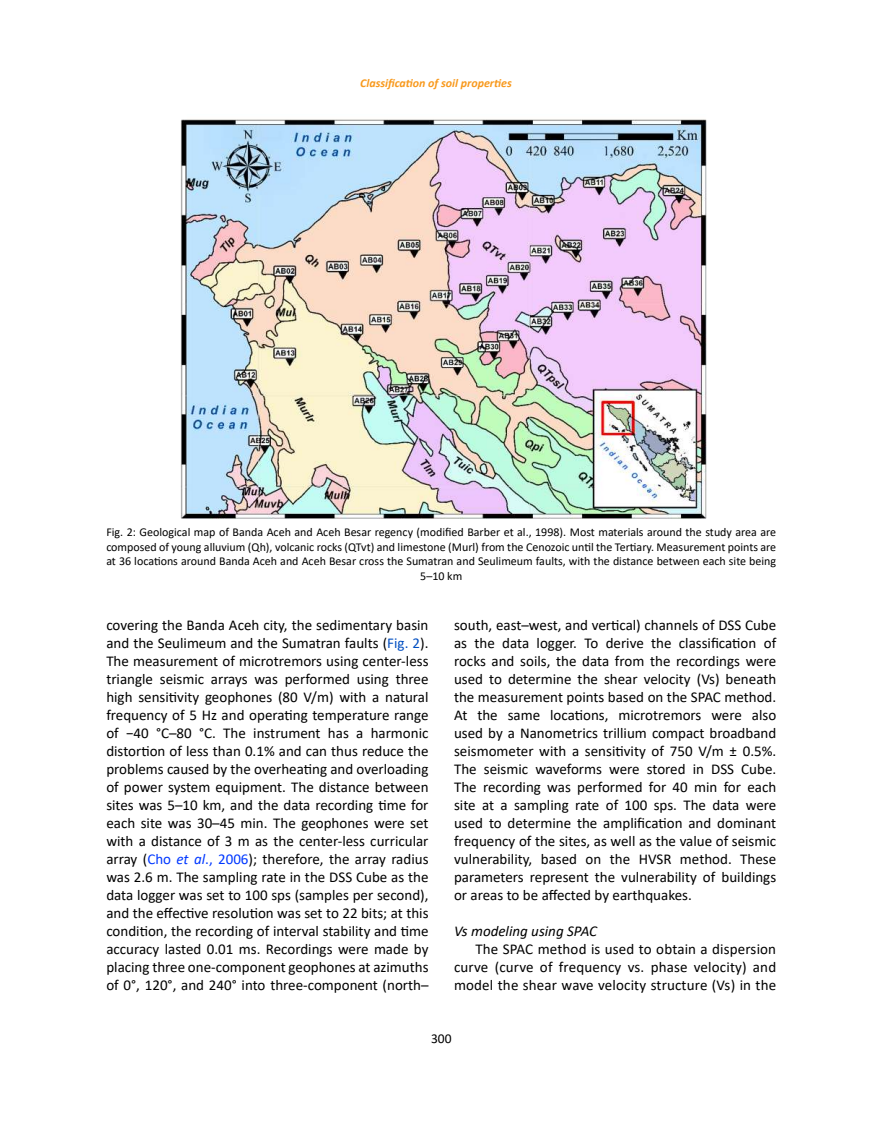
<style>
.page{position:relative;width:872px;height:1127px;background:#fff}
.page>*{position:absolute;margin:0;border:0;box-sizing:border-box;transform-origin:0 0}
.t1{font:15px/18px "Calibri";color:#000;text-align:justify}
.t2{font:italic 15px "Calibri";color:#000}
.t3{font:13.5px "Calibri";color:#000}
.t4{font:12px/14.4px "Calibri";color:#000;text-align:center}
.t5{font:italic 700 12px "Calibri";color:#f8991d}
.s1{color:#004ec1}
.s2{color:#0038ff}
.s3{font-style:italic;color:#0038ff}
</style>
<div class="page">
<img style="left:180px;top:119px;width:527px;height:400px">
<p class="t5" style="left:360px;top:75px;width:153px">Classification of soil properties</p>
<p class="t4" style="left:106px;top:525px;width:671px">Fig. 2: Geological map of Banda Aceh and Aceh Besar regency (modified Barber et al., 1998). Most materials around the study area are composed of young alluvium (Qh), volcanic rocks (QTvt) and limestone (Murl) from the Cenozoic until the Tertiary. Measurement points are at 36 locations around Banda Aceh and Aceh Besar cross the Sumatran and Seulimeum faults, with the distance between each site being 5–10 km</p>
<p class="t1" style="left:98px;top:535px;width:692px;line-height:19.8px;text-align:center">Fig. 2: Geological map of Banda Aceh and Aceh Besar regency (modified Barber et al., 1998). Most materials around the study area are composed of young alluvium (Qh), volcanic rocks (QTvt) and limestone (Murl) from the</p>
<p class="t1" style="left:106px;top:616px;width:324px">covering the Banda Aceh city, the sedimentary basin and the Seulimeum and the Sumatran faults (<span class="s1">Fig. 2</span>).<br>The measurement of microtremors using center-less triangle seismic arrays was performed using three high sensitivity geophones (80 V/m) with a natural frequency of 5 Hz and operating temperature range of −40 °C–80 °C. The instrument has a harmonic distortion of less than 0.1% and can thus reduce the problems caused by the overheating and overloading of power system equipment. The distance between sites was 5–10 km, and the data recording time for each site was 30–45 min. The geophones were set with a distance of 3 m as the center-less curricular array (<span class="s2">Cho</span> <span class="s3">et al</span><span class="s2">., 2006</span>); therefore, the array radius was 2.6 m. The sampling rate in the DSS Cube as the data logger was set to 100 sps (samples per second), and the effective resolution was set to 22 bits; at this condition, the recording of interval stability and time accuracy lasted 0.01 ms. Recordings were made by placing three one-component geophones at azimuths of 0°, 120°, and 240° into three-component (north–</p>
<p class="t1" style="left:454px;top:616px;width:324px">south, east–west, and vertical) channels of DSS Cube as the data logger. To derive the classification of rocks and soils, the data from the recordings were used to determine the shear velocity (Vs) beneath the measurement points based on the SPAC method.<br>At the same locations, microtremors were also used by a Nanometrics trillium compact broadband seismometer with a sensitivity of 750 V/m ± 0.5%.<br>The seismic waveforms were stored in DSS Cube.<br>The recording was performed for 40 min for each site at a sampling rate of 100 sps. The data were used to determine the amplification and dominant frequency of the sites, as well as the value of seismic vulnerability, based on the HVSR method. These parameters represent the vulnerability of buildings or areas to be affected by earthquakes.</p>
<p class="t2" style="left:454px;top:921px;width:144px">Vs modeling using SPAC</p>
<p class="t1" style="left:454px;top:940px;width:324px;text-indent:21px">The SPAC method is used to obtain a dispersion curve (curve of frequency vs. phase velocity) and model the shear wave velocity structure (Vs) in the</p>
<p class="t3" style="left:431px;top:1029px;width:22px">300</p>
</div>
